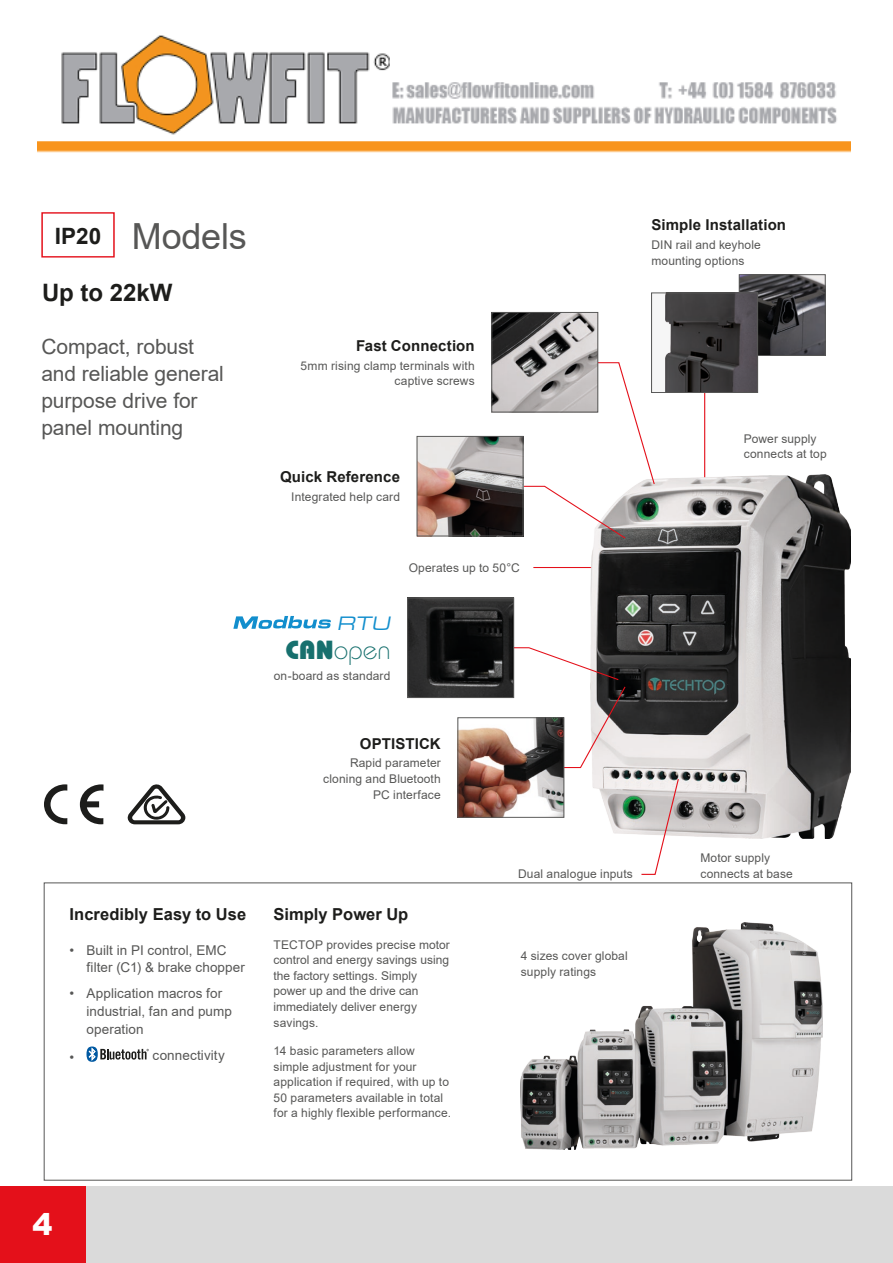
<style>
.page{position:relative;width:893px;height:1263px;background:#fff}
.page>*{position:absolute;margin:0;border:0;box-sizing:border-box;transform-origin:0 0}
.t1{font:36px "Arial";letter-spacing:-.005em;color:#575756}
.t2{font:900 30px "Arial";color:#fff}
.t3{font:300 26.25px "Bauhaus LT";color:#17706e}
.t4{font:700 24px "Arial";color:#1d1d1b}
.t5{font:italic 22.65px "Metrostyle Extended";color:#128ecd}
.t6{font:21px/27.3px "Arial";letter-spacing:-.005em;color:#575756}
.t7{font:700 16.5px "Arial";color:#1d1d1b}
.t8{font:700 15px "Arial";letter-spacing:.01em;color:#1d1d1b}
.t9{font:13.5px/17.5px "Arial";letter-spacing:.01em;color:#575756}
.t10{font:12px/15.6px "Arial";letter-spacing:.01em;color:#575756}
.s1{font-weight:800}
.s2{font-style:inherit}
</style>
<div class="page">
<hr style="left:533px;top:567px;width:82px;height:1px;background:#e4101a">
<hr style="left:704px;top:321px;width:1px;height:180px;background:#e4101a">
<img style="left:590px;top:475px;width:261px;height:364px">
<svg style="left:503px;top:362px;width:153px;height:178px"></svg>
<svg style="left:487px;top:647px;width:139px;height:121px"></svg>
<svg style="left:640px;top:778px;width:40px;height:97px"></svg>
<img style="left:521px;top:922px;width:301px;height:227px">
<div style="left:0;top:1186px;width:893px;height:77px;background:#dadada"></div>
<div style="left:0;top:1186px;width:85px;height:77px;background:#e4101a"></div>
<img style="left:741px;top:276px;width:82px;height:78px">
<div style="left:739px;top:274px;width:86px;height:82px;border:1px solid #575756"></div>
<div style="left:651px;top:293px;width:107px;height:99px;background:#f6f6f6"></div>
<img style="left:665px;top:295px;width:91px;height:96px">
<div style="left:651px;top:293px;width:107px;height:100px;border:1px solid #575756"></div>
<img style="left:460px;top:719px;width:102px;height:96px">
<div style="left:458px;top:717px;width:106px;height:100px;border:1px solid #575756"></div>
<img style="left:494px;top:314px;width:102px;height:96px">
<div style="left:492px;top:312px;width:106px;height:100px;border:1px solid #575756"></div>
<img style="left:409px;top:600px;width:103px;height:96px">
<div style="left:407px;top:598px;width:107px;height:100px;border:1px solid #575756"></div>
<img style="left:419px;top:438px;width:102px;height:96px">
<div style="left:417px;top:436px;width:106px;height:100px;border:1px solid #575756"></div>
<svg style="left:233px;top:616px;width:98px;height:13px"></svg>
<div style="left:41px;top:212px;width:74px;height:46px;border:1px solid #e4101a"></div>
<svg style="left:86px;top:1046px;width:63px;height:16px"></svg>
<svg style="left:80px;top:784px;width:24px;height:40px"></svg>
<svg style="left:44px;top:784px;width:23px;height:40px"></svg>
<svg style="left:128px;top:784px;width:57px;height:40px"></svg>
<img style="left:37px;top:35px;width:813px;height:118px">
<h1 class="t1" style="left:55px;top:212px;width:193px"><sup>IP20</sup> Models</h1>
<h3 class="t4" style="left:42px;top:275px;width:132px">Up to 22kW</h3>
<h3 class="t6" style="left:41px;top:332px;width:184px">Compact, robust and reliable general purpose drive for panel mounting</h3>
<h3 class="t7" style="left:69px;top:903px;width:178px">Incredibly Easy to Use</h3>
<p class="t9" style="left:86px;top:941px;width:160px;text-indent:-17px">• Built in PI control, EMC filter (C1) &amp; brake chopper</p>
<p class="t9" style="left:86px;top:985px;width:147px;text-indent:-17px">• Application macros for industrial, fan and pump operation</p>
<p class="t9" style="left:69px;top:1048px;width:6px">•</p>
<p class="t9" style="left:153px;top:1046px;width:74px">connectivity</p>
<p class="t8" style="left:651px;top:214px;width:136px">Simple Installation</p>
<p class="t10" style="left:651px;top:237px;width:111px">DIN rail and keyhole mounting options</p>
<p class="t8" style="left:356px;top:335px;width:120px">Fast Connection</p>
<p class="t10" style="left:301px;top:357px;width:176px;text-align:right">5mm rising clamp terminals with captive screws</p>
<p class="t8" style="left:280px;top:467px;width:121px">Quick Reference</p>
<p class="t10" style="left:291px;top:489px;width:110px">Integrated help card</p>
<h3 class="t5" style="left:337px;top:611px;width:58px">RTU</h3>
<h3 class="t3" style="left:286px;top:634px;width:106px"><span class="s1">CAN</span>open</h3>
<p class="t10" style="left:274px;top:668px;width:118px">on-board as standard</p>
<p class="t10" style="left:409px;top:559px;width:113px">Operates up to 50°C</p>
<p class="t8" style="left:360px;top:733px;width:82px">OPTISTICK</p>
<p class="t10" style="left:323px;top:755px;width:119px;text-align:right">Rapid parameter cloning and Bluetooth<br>PC interface</p>
<h3 class="t7" style="left:274px;top:903px;width:136px">Simply Power Up</h3>
<p class="t10" style="left:274px;top:936px;width:178px">TEC<span class="s2">TOP</span> provides precise motor control and energy savings using the factory settings. Simply power up and the drive can immediately deliver energy savings.</p>
<p class="t10" style="left:274px;top:1043px;width:179px">14 basic parameters allow simple adjustment for your application if required, with up to<br>50 parameters available in total for a highly flexible performance.</p>
<p class="t10" style="left:518px;top:865px;width:116px">Dual analogue inputs</p>
<p class="t10" style="left:521px;top:948px;width:108px">4 sizes cover global supply ratings</p>
<p class="t10" style="left:744px;top:431px;width:85px;line-height:14.7px">Power supply connects at top</p>
<p class="t10" style="left:700px;top:850px;width:94px">Motor supply connects at base</p>
<h2 class="t2" style="left:33px;top:1203px;width:22px">4</h2>
</div>
